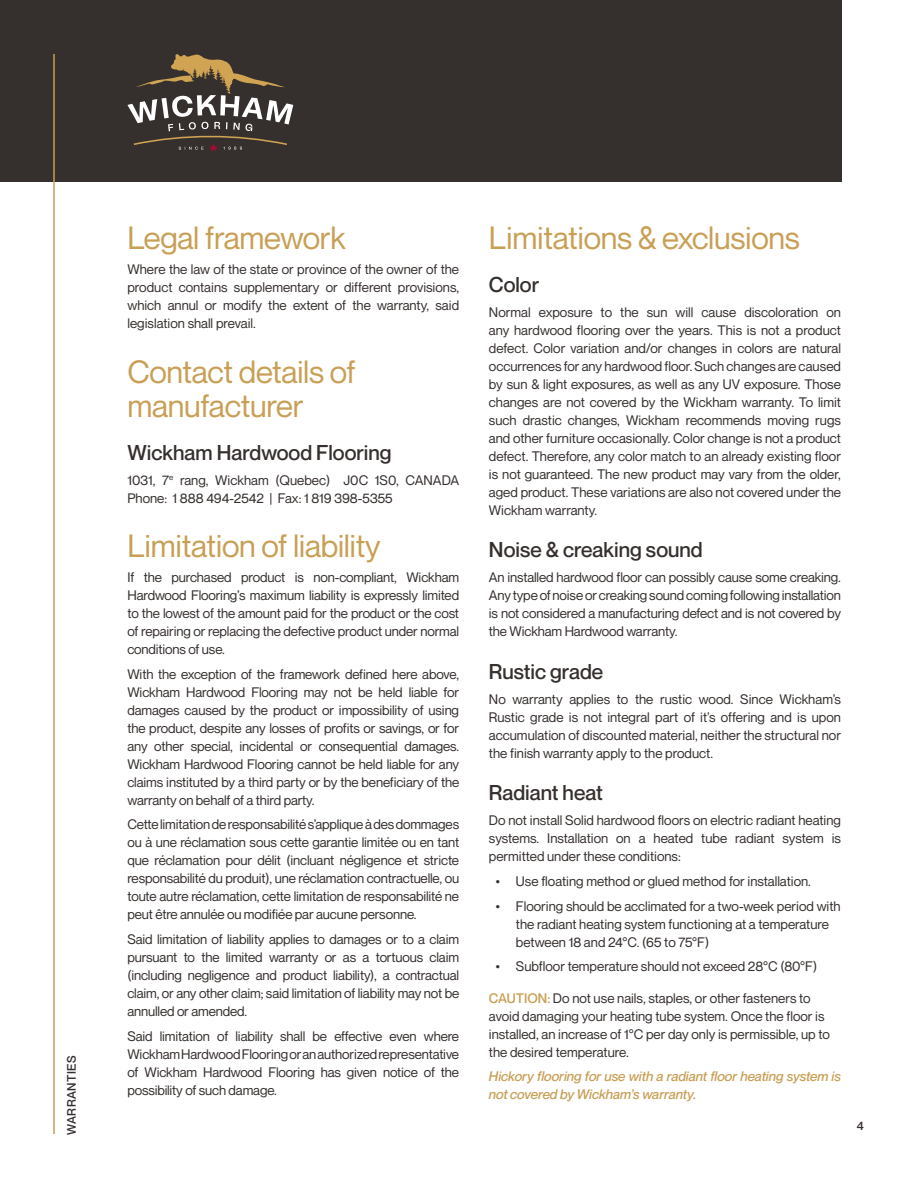
<style>
.page{position:relative;width:918px;height:1188px;background:#fff}
.page>*{position:absolute;margin:0;border:0;box-sizing:border-box;transform-origin:0 0}
.t1{font:31.5px/34.5px "Neue Montreal";letter-spacing:-.01em;color:#c89f55}
.t2{font:500 21px "Neue Montreal";color:#352f2d}
.t3{font:13.5px/18px "Neue Montreal";color:#352f2d;text-align:justify}
.t4{font:italic 500 13.5px/18px "Neue Montreal";color:#c89f55}
.t5{font:500 12px "Neue Montreal";letter-spacing:.035em;color:#352f2d}
.s1{font-weight:500;color:#c89f55}
</style>
<div class="page">
<div style="left:0;top:0;width:841px;height:181px;background:#352f2d"></div>
<svg style="left:127px;top:54px;width:166px;height:98px"></svg>
<hr style="left:53px;top:54px;width:2px;height:1080px;background:#c89f55">
<p class="t5" style="left:64px;top:1135px;width:81px;rotate:-90deg">WARRANTIES</p>
<h1 class="t1" style="left:127px;top:221px;width:220px">Legal framework</h1>
<p class="t3" style="left:127px;top:260px;width:333px">Where the law of the state or province of the owner of the product contains supplementary or different provisions, which annul or modify the extent of the warranty, said legislation shall prevail.</p>
<h1 class="t1" style="left:127px;top:354px;width:230px">Contact details of manufacturer</h1>
<h2 class="t2" style="left:127px;top:440px;width:266px">Wickham Hardwood Flooring</h2>
<p class="t3" style="left:127px;top:471px;width:333px">1031, 7<sup>e</sup> rang, Wickham (Quebec) J0C 1S0, CANADA<br>Phone: 1 888 494-2542 | Fax: 1 819 398-5355</p>
<h1 class="t1" style="left:127px;top:529px;width:255px">Limitation of liability</h1>
<p class="t3" style="left:127px;top:568px;width:333px">If the purchased product is non-compliant, Wickham Hardwood Flooring’s maximum liability is expressly limited to the lowest of the amount paid for the product or the cost of repairing or replacing the defective product under normal conditions of use.</p>
<p class="t3" style="left:127px;top:665px;width:333px">With the exception of the framework defined here above, Wickham Hardwood Flooring may not be held liable for damages caused by the product or impossibility of using the product, despite any losses of profits or savings, or for any other special, incidental or consequential damages.<br>Wickham Hardwood Flooring cannot be held liable for any claims instituted by a third party or by the beneficiary of the warranty on behalf of a third party.</p>
<p class="t3" style="left:127px;top:816px;width:333px">Cette limitation de responsabilité s’applique à des dommages ou à une réclamation sous cette garantie limitée ou en tant que réclamation pour délit (incluant négligence et stricte responsabilité du produit), une réclamation contractuelle, ou toute autre réclamation, cette limitation de responsabilité ne peut être annulée ou modifiée par aucune personne.</p>
<p class="t3" style="left:127px;top:930px;width:333px">Said limitation of liability applies to damages or to a claim pursuant to the limited warranty or as a tortuous claim (including negligence and product liability), a contractual claim, or any other claim; said limitation of liability may not be annulled or amended.</p>
<p class="t3" style="left:127px;top:1027px;width:333px">Said limitation of liability shall be effective even where Wickham Hardwood Flooring or an authorized representative of Wickham Hardwood Flooring has given notice of the possibility of such damage.</p>
<h1 class="t1" style="left:489px;top:221px;width:312px">Limitations &amp; exclusions</h1>
<h2 class="t2" style="left:489px;top:272px;width:52px">Color</h2>
<p class="t3" style="left:489px;top:303px;width:354px">Normal exposure to the sun will cause discoloration on any hardwood flooring over the years. This is not a product defect. Color variation and/or changes in colors are natural occurrences for any hardwood floor. Such changes are caused by sun &amp; light exposures, as well as any UV exposure. Those changes are not covered by the Wickham warranty. To limit such drastic changes, Wickham recommends moving rugs and other furniture occasionally. Color change is not a product defect. Therefore, any color match to an already existing floor is not guaranteed. The new product may vary from the older, aged product. These variations are also not covered under the Wickham warranty.</p>
<h2 class="t2" style="left:489px;top:537px;width:215px">Noise &amp; creaking sound</h2>
<p class="t3" style="left:489px;top:568px;width:354px">An installed hardwood floor can possibly cause some creaking.<br>Any type of noise or creaking sound coming following installation is not considered a manufacturing defect and is not covered by the Wickham Hardwood warranty.</p>
<h2 class="t2" style="left:489px;top:659px;width:116px">Rustic grade</h2>
<p class="t3" style="left:489px;top:690px;width:354px">No warranty applies to the rustic wood. Since Wickham’s Rustic grade is not integral part of it’s offering and is upon accumulation of discounted material, neither the structural nor the finish warranty apply to the product.</p>
<h2 class="t2" style="left:489px;top:780px;width:115px">Radiant heat</h2>
<p class="t3" style="left:489px;top:811px;width:354px">Do not install Solid hardwood floors on electric radiant heating systems. Installation on a heated tube radiant system is permitted under these conditions:</p>
<p class="t3" style="left:496px;top:872px;width:317px">• Use floating method or glued method for installation.</p>
<p class="t3" style="left:516px;top:897px;width:326px;text-align:left;text-indent:-20px">• Flooring should be acclimated for a two-week period with the radiant heating system functioning at a temperature between 18 and 24°C. (65 to 75°F)</p>
<p class="t3" style="left:496px;top:958px;width:323px">• Subfloor temperature should not exceed 28°C (80°F)</p>
<p class="t3" style="left:489px;top:989px;width:343px;text-align:left"><span class="s1">CAUTION:</span> Do not use nails, staples, or other fasteners to avoid damaging your heating tube system. Once the floor is installed, an increase of 1°C per day only is permissible, up to the desired temperature.</p>
<p class="t4" style="left:489px;top:1068px;width:354px">Hickory flooring for use with a radiant floor heating system is not covered by Wickham’s warranty.</p>
<p class="t5" style="left:857px;top:1119px;width:9px">4</p>
</div>
